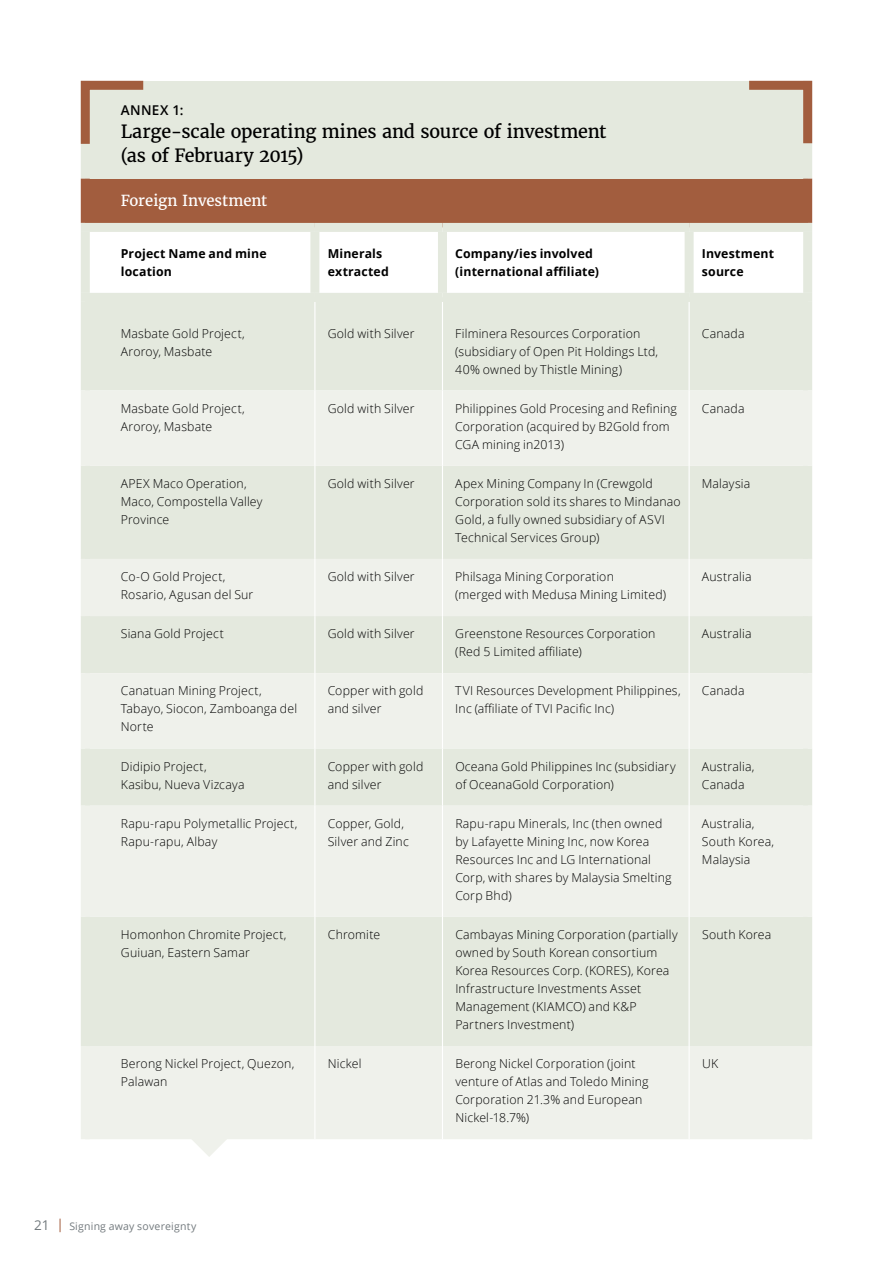
<style>
.page{position:relative;width:893px;height:1263px;background:#fff}
.page>*{position:absolute;margin:0;border:0;box-sizing:border-box;transform-origin:0 0}
.t1{font:18px/24px "Merriweather";letter-spacing:-.005em;color:#000}
.t2{font:15px "Merriweather";letter-spacing:-.01em;color:#fff}
.t3{font:600 13.5px "Open Sans";letter-spacing:.03em;color:#000}
.t4{font:300 12.3px/18px "Open Sans";letter-spacing:.015em;color:#000}
.t5{font:700 12.3px/18px "Open Sans";letter-spacing:.015em;color:#000}
.t6{font:10.5px "Open Sans";letter-spacing:.02em;color:#737a7e}
.s1{font-size:13.5px}
.s2{font-size:13.5px;color:#a25d3e}
</style>
<div class="page">
<svg style="left:192px;top:1139px;width:35px;height:18px"></svg>
<div style="left:85px;top:81px;width:723px;height:98px;background:#e4e9de"></div>
<div style="left:85px;top:179px;width:723px;height:48px;background:#a25d3e"></div>
<div style="left:90px;top:302px;width:713px;height:88px;background:#e4e9de"></div>
<svg style="left:90px;top:390px;width:713px;height:749px;background:#eaede5"></svg>
<div style="left:81px;top:81px;width:9px;height:98px;background:#e4e9de"></div>
<div style="left:803px;top:81px;width:9px;height:98px;background:#e4e9de"></div>
<div style="left:81px;top:232px;width:9px;height:61px;background:#e4e9de"></div>
<div style="left:803px;top:232px;width:9px;height:61px;background:#e4e9de"></div>
<div style="left:310px;top:232px;width:9px;height:61px;background:#e4e9de"></div>
<div style="left:438px;top:232px;width:9px;height:61px;background:#e4e9de"></div>
<div style="left:685px;top:232px;width:9px;height:61px;background:#e4e9de"></div>
<hr style="left:314px;top:302px;width:1px;height:88px;background:#fff">
<hr style="left:442px;top:302px;width:1px;height:88px;background:#fff">
<hr style="left:689px;top:302px;width:1px;height:88px;background:#fff">
<hr style="left:314px;top:390px;width:1px;height:76px;background:#fff">
<hr style="left:442px;top:390px;width:1px;height:76px;background:#fff">
<hr style="left:689px;top:390px;width:1px;height:76px;background:#fff">
<hr style="left:314px;top:466px;width:1px;height:93px;background:#fff">
<hr style="left:442px;top:466px;width:1px;height:93px;background:#fff">
<hr style="left:689px;top:466px;width:1px;height:93px;background:#fff">
<hr style="left:314px;top:559px;width:1px;height:57px;background:#fff">
<hr style="left:442px;top:559px;width:1px;height:57px;background:#fff">
<hr style="left:689px;top:559px;width:1px;height:57px;background:#fff">
<hr style="left:314px;top:616px;width:1px;height:57px;background:#fff">
<hr style="left:442px;top:616px;width:1px;height:57px;background:#fff">
<hr style="left:689px;top:616px;width:1px;height:57px;background:#fff">
<hr style="left:314px;top:673px;width:1px;height:75px;background:#fff">
<hr style="left:442px;top:673px;width:1px;height:75px;background:#fff">
<hr style="left:689px;top:673px;width:1px;height:75px;background:#fff">
<hr style="left:314px;top:748px;width:1px;height:58px;background:#fff">
<hr style="left:442px;top:748px;width:1px;height:58px;background:#fff">
<hr style="left:689px;top:748px;width:1px;height:58px;background:#fff">
<hr style="left:314px;top:806px;width:1px;height:111px;background:#fff">
<hr style="left:442px;top:806px;width:1px;height:111px;background:#fff">
<hr style="left:689px;top:806px;width:1px;height:111px;background:#fff">
<hr style="left:314px;top:917px;width:1px;height:129px;background:#fff">
<hr style="left:442px;top:917px;width:1px;height:129px;background:#fff">
<hr style="left:689px;top:917px;width:1px;height:129px;background:#fff">
<hr style="left:314px;top:1046px;width:1px;height:93px;background:#fff">
<hr style="left:442px;top:1046px;width:1px;height:93px;background:#fff">
<hr style="left:689px;top:1046px;width:1px;height:93px;background:#fff">
<div style="left:81px;top:293px;width:234px;height:9px;background:#e4e9de"></div>
<div style="left:315px;top:293px;width:127px;height:9px;background:#e4e9de"></div>
<div style="left:442px;top:293px;width:247px;height:9px;background:#e4e9de"></div>
<div style="left:689px;top:293px;width:123px;height:9px;background:#e4e9de"></div>
<div style="left:81px;top:302px;width:9px;height:88px;background:#e4e9de"></div>
<div style="left:803px;top:302px;width:9px;height:88px;background:#e4e9de"></div>
<div style="left:81px;top:466px;width:9px;height:93px;background:#e4e9de"></div>
<div style="left:803px;top:466px;width:9px;height:93px;background:#e4e9de"></div>
<div style="left:81px;top:616px;width:9px;height:57px;background:#e4e9de"></div>
<div style="left:803px;top:616px;width:9px;height:57px;background:#e4e9de"></div>
<div style="left:81px;top:748px;width:9px;height:58px;background:#e4e9de"></div>
<div style="left:803px;top:748px;width:9px;height:58px;background:#e4e9de"></div>
<div style="left:81px;top:917px;width:9px;height:129px;background:#e4e9de"></div>
<div style="left:803px;top:917px;width:9px;height:129px;background:#e4e9de"></div>
<div style="left:81px;top:390px;width:9px;height:76px;background:#eff1eb"></div>
<div style="left:803px;top:390px;width:9px;height:76px;background:#eff1eb"></div>
<div style="left:81px;top:559px;width:9px;height:57px;background:#eff1eb"></div>
<div style="left:803px;top:559px;width:9px;height:57px;background:#eff1eb"></div>
<div style="left:81px;top:673px;width:9px;height:75px;background:#eff1eb"></div>
<div style="left:803px;top:673px;width:9px;height:75px;background:#eff1eb"></div>
<div style="left:81px;top:806px;width:9px;height:111px;background:#eff1eb"></div>
<div style="left:803px;top:806px;width:9px;height:111px;background:#eff1eb"></div>
<div style="left:81px;top:1046px;width:9px;height:93px;background:#eff1eb"></div>
<div style="left:803px;top:1046px;width:9px;height:93px;background:#eff1eb"></div>
<div style="left:81px;top:179px;width:9px;height:44px;background:#a25d3e"></div>
<div style="left:803px;top:179px;width:9px;height:44px;background:#a25d3e"></div>
<div style="left:81px;top:223px;width:234px;height:9px;background:#e4e9de"></div>
<div style="left:315px;top:223px;width:127px;height:9px;background:#e4e9de"></div>
<div style="left:442px;top:223px;width:247px;height:9px;background:#e4e9de"></div>
<div style="left:689px;top:223px;width:123px;height:9px;background:#e4e9de"></div>
<svg style="left:80px;top:80px;width:64px;height:64px"></svg>
<svg style="left:749px;top:80px;width:64px;height:64px"></svg>
<p class="t3" style="left:121px;top:101px;width:64px">ANNEX 1:</p>
<h1 class="t1" style="left:121px;top:119px;width:487px">Large-scale operating mines and source of investment (as of February 2015)</h1>
<p class="t2" style="left:121px;top:191px;width:148px">Foreign Investment</p>
<p class="t5" style="left:121px;top:244px;width:147px">Project Name and mine location</p>
<p class="t5" style="left:328px;top:244px;width:63px">Minerals extracted</p>
<p class="t5" style="left:455px;top:244px;width:145px">Company/ies involved (international affiliate)</p>
<p class="t5" style="left:702px;top:244px;width:74px">Investment source</p>
<p class="t4" style="left:121px;top:324px;width:126px">Masbate Gold Project,<br>Aroroy, Masbate</p>
<p class="t4" style="left:328px;top:324px;width:88px">Gold with Silver</p>
<p class="t4" style="left:455px;top:324px;width:205px">Filminera Resources Corporation (subsidiary of Open Pit Holdings Ltd,<br>40% owned by Thistle Mining)</p>
<p class="t4" style="left:702px;top:324px;width:44px">Canada</p>
<p class="t4" style="left:121px;top:399px;width:126px">Masbate Gold Project,<br>Aroroy, Masbate</p>
<p class="t4" style="left:328px;top:399px;width:88px">Gold with Silver</p>
<p class="t4" style="left:455px;top:399px;width:223px">Philippines Gold Procesing and Refining<br>Corporation (acquired by B2Gold from<br>CGA mining in2013)</p>
<p class="t4" style="left:702px;top:399px;width:44px">Canada</p>
<p class="t4" style="left:121px;top:474px;width:143px">APEX Maco Operation,<br>Maco, Compostella Valley<br>Province</p>
<p class="t4" style="left:328px;top:474px;width:88px">Gold with Silver</p>
<p class="t4" style="left:455px;top:474px;width:227px">Apex Mining Company In (Crewgold Corporation sold its shares to Mindanao Gold, a fully owned subsidiary of ASVI Technical Services Group)</p>
<p class="t4" style="left:702px;top:474px;width:50px">Malaysia</p>
<p class="t4" style="left:121px;top:567px;width:134px">Co-O Gold Project,<br>Rosario, Agusan del Sur</p>
<p class="t4" style="left:328px;top:567px;width:88px">Gold with Silver</p>
<p class="t4" style="left:455px;top:567px;width:212px">Philsaga Mining Corporation<br>(merged with Medusa Mining Limited)</p>
<p class="t4" style="left:702px;top:567px;width:51px">Australia</p>
<p class="t4" style="left:121px;top:624px;width:104px">Siana Gold Project</p>
<p class="t4" style="left:328px;top:624px;width:88px">Gold with Silver</p>
<p class="t4" style="left:455px;top:624px;width:202px">Greenstone Resources Corporation (Red 5 Limited affiliate)</p>
<p class="t4" style="left:702px;top:624px;width:51px">Australia</p>
<p class="t4" style="left:121px;top:682px;width:178px">Canatuan Mining Project,<br>Tabayo, Siocon, Zamboanga del<br>Norte</p>
<p class="t4" style="left:328px;top:681px;width:97px">Copper with gold and silver</p>
<p class="t4" style="left:455px;top:681px;width:227px">TVI Resources Development Philippines,<br>Inc (affiliate of TVI Pacific Inc)</p>
<p class="t4" style="left:702px;top:681px;width:44px">Canada</p>
<p class="t4" style="left:121px;top:757px;width:125px">Didipio Project,<br>Kasibu, Nueva Vizcaya</p>
<p class="t4" style="left:328px;top:757px;width:97px">Copper with gold and silver</p>
<p class="t4" style="left:455px;top:757px;width:222px">Oceana Gold Philippines Inc (subsidiary of OceanaGold Corporation)</p>
<p class="t4" style="left:702px;top:757px;width:54px">Australia,<br>Canada</p>
<p class="t4" style="left:121px;top:814px;width:178px">Rapu-rapu Polymetallic Project,<br>Rapu-rapu, Albay</p>
<p class="t4" style="left:328px;top:814px;width:83px">Copper, Gold,<br>Silver and Zinc</p>
<p class="t4" style="left:455px;top:814px;width:218px">Rapu-rapu Minerals, Inc (then owned by Lafayette Mining Inc, now Korea<br>Resources Inc and LG International<br>Corp, with shares by Malaysia Smelting<br>Corp Bhd)</p>
<p class="t4" style="left:702px;top:814px;width:74px">Australia,<br>South Korea,<br>Malaysia</p>
<p class="t4" style="left:121px;top:925px;width:167px">Homonhon Chromite Project,<br>Guiuan, Eastern Samar</p>
<p class="t4" style="left:328px;top:925px;width:54px">Chromite</p>
<p class="t4" style="left:455px;top:925px;width:224px">Cambayas Mining Corporation (partially owned by South Korean consortium Korea Resources Corp. (KORES), Korea Infrastructure Investments Asset Management (KIAMCO) and K&amp;P Partners Investment)</p>
<p class="t4" style="left:702px;top:925px;width:71px">South Korea</p>
<p class="t4" style="left:121px;top:1054px;width:175px">Berong Nickel Project, Quezon,<br>Palawan</p>
<p class="t4" style="left:328px;top:1054px;width:35px">Nickel</p>
<p class="t4" style="left:455px;top:1054px;width:195px">Berong Nickel Corporation (joint venture of Atlas and Toledo Mining<br>Corporation 21.3% and European<br>Nickel-18.7%)</p>
<p class="t4" style="left:702px;top:1054px;width:18px">UK</p>
<p class="t6" style="left:34px;top:1219px;width:164px"><span class="s1">21</span> <span class="s2">|</span> Signing away sovereignty</p>
</div>
